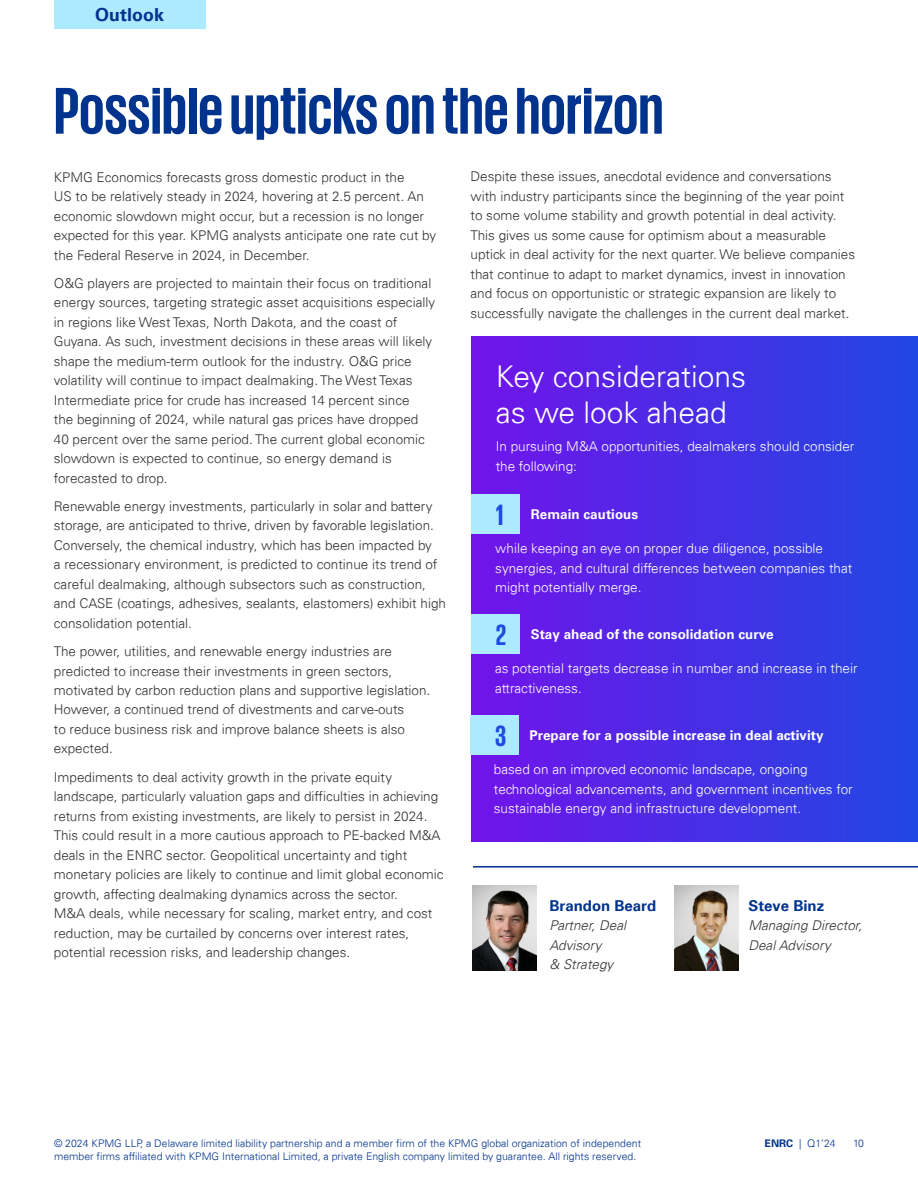
<style>
.page{position:relative;width:918px;height:1188px;background:#fff}
.page>*{position:absolute;margin:0;border:0;box-sizing:border-box;transform-origin:0 0}
.t1{font:700 67.5px "KPMG";color:#00338d}
.t2{font:300 30px/36px "Univers 45";color:#fff}
.t3{font:700 30px "KPMG";color:#1e49e2}
.t4{font:700 18px "Univers";color:#00338d}
.t5{font:700 15px "Univers";color:#00338d}
.t6{font:300 13.5px/19.5px "Univers 45";color:#333}
.t7{font:300 13.5px/19.5px "Univers 45";color:#fff}
.t8{font:700 13.5px "Univers";color:#fff}
.t9{font:italic 300 13.5px/19.5px "Univers 45";color:#333}
.t10{font:300 10.5px "Univers 45";color:#00338d}
.s1{font-family:"Univers";font-weight:700}
</style>
<div class="page">
<div style="left:54px;top:0;width:151px;height:28px;background:#aceaff"></div>
<hr style="left:473px;top:866px;width:445px;height:2px;background:#00338d">
<img style="left:473px;top:886px;width:64px;height:85px">
<img style="left:675px;top:886px;width:63px;height:85px">
<div style="left:471px;top:337px;width:447px;height:504px;background:linear-gradient(to right,#7214ea,#2147e2)"></div>
<div style="left:471px;top:494px;width:48px;height:40px;background:#aceaff"></div>
<div style="left:471px;top:614px;width:48px;height:40px;background:#aceaff"></div>
<div style="left:470px;top:715px;width:49px;height:40px;background:#aceaff"></div>
<h3 class="t4" style="left:95px;top:4px;width:71px">Outlook</h3>
<h1 class="t1" style="left:54px;top:77px;width:611px">Possible upticks on the horizon</h1>
<p class="t6" style="left:54px;top:167px;width:384px">KPMG Economics forecasts gross domestic product in the<br>US to be relatively steady in 2024, hovering at 2.5 percent. An economic slowdown might occur, but a recession is no longer expected for this year. KPMG analysts anticipate one rate cut by the Federal Reserve in 2024, in December.</p>
<p class="t6" style="left:54px;top:273px;width:383px">O&amp;G players are projected to maintain their focus on traditional energy sources, targeting strategic asset acquisitions especially in regions like West Texas, North Dakota, and the coast of Guyana. As such, investment decisions in these areas will likely shape the medium-term outlook for the industry. O&amp;G price volatility will continue to impact dealmaking. The West Texas Intermediate price for crude has increased 14 percent since<br>the beginning of 2024, while natural gas prices have dropped 40 percent over the same period. The current global economic slowdown is expected to continue, so energy demand is forecasted to drop.</p>
<p class="t6" style="left:54px;top:496px;width:394px">Renewable energy investments, particularly in solar and battery storage, are anticipated to thrive, driven by favorable legislation.<br>Conversely, the chemical industry, which has been impacted by<br>a recessionary environment, is predicted to continue its trend of careful dealmaking, although subsectors such as construction, and CASE (coatings, adhesives, sealants, elastomers) exhibit high consolidation potential.</p>
<p class="t6" style="left:54px;top:641px;width:378px">The power, utilities, and renewable energy industries are predicted to increase their investments in green sectors, motivated by carbon reduction plans and supportive legislation.<br>However, a continued trend of divestments and carve-outs<br>to reduce business risk and improve balance sheets is also expected.</p>
<p class="t6" style="left:54px;top:767px;width:391px">Impediments to deal activity growth in the private equity landscape, particularly valuation gaps and difficulties in achieving returns from existing investments, are likely to persist in 2024.<br>This could result in a more cautious approach to PE-backed M&amp;A deals in the ENRC sector. Geopolitical uncertainty and tight monetary policies are likely to continue and limit global economic growth, affecting dealmaking dynamics across the sector.<br>M&amp;A deals, while necessary for scaling, market entry, and cost reduction, may be curtailed by concerns over interest rates, potential recession risks, and leadership changes.</p>
<p class="t6" style="left:471px;top:167px;width:386px">Despite these issues, anecdotal evidence and conversations with industry participants since the beginning of the year point to some volume stability and growth potential in deal activity.<br>This gives us some cause for optimism about a measurable uptick in deal activity for the next quarter. We believe companies that continue to adapt to market dynamics, invest in innovation and focus on opportunistic or strategic expansion are likely to successfully navigate the challenges in the current deal market.</p>
<h2 class="t2" style="left:496px;top:359px;width:252px">Key considerations as we look ahead</h2>
<p class="t7" style="left:496px;top:437px;width:360px">In pursuing M&amp;A opportunities, dealmakers should consider the following:</p>
<h2 class="t3" style="left:496px;top:499px;width:9px">1</h2>
<p class="t8" style="left:531px;top:506px;width:109px">Remain cautious</p>
<p class="t7" style="left:495px;top:539px;width:359px">while keeping an eye on proper due diligence, possible synergies, and cultural differences between companies that might potentially merge.</p>
<h2 class="t3" style="left:496px;top:620px;width:12px">2</h2>
<p class="t8" style="left:531px;top:627px;width:245px">Stay ahead of the consolidation curve</p>
<p class="t7" style="left:495px;top:659px;width:364px">as potential targets decrease in number and increase in their attractiveness.</p>
<h2 class="t3" style="left:495px;top:720px;width:13px">3</h2>
<p class="t8" style="left:530px;top:727px;width:296px">Prepare for a possible increase in deal activity</p>
<p class="t7" style="left:494px;top:760px;width:360px">based on an improved economic landscape, ongoing technological advancements, and government incentives for sustainable energy and infrastructure development.</p>
<p class="t5" style="left:550px;top:897px;width:108px">Brandon Beard</p>
<p class="t9" style="left:550px;top:916px;width:78px">Partner, Deal<br>Advisory<br>&amp; Strategy</p>
<p class="t5" style="left:748px;top:897px;width:77px">Steve Binz</p>
<p class="t9" style="left:748px;top:916px;width:115px">Managing Director,<br>Deal Advisory</p>
<p class="t10" style="left:765px;top:1137px;width:73px"><span class="s1">ENRC</span> | Q1’24</p>
<p class="t10" style="left:54px;top:1137px;width:589px">© 2024 KPMG LLP, a Delaware limited liability partnership and a member firm of the KPMG global organization of independent</p>
<p class="t10" style="left:853px;top:1137px;width:12px">10</p>
<p class="t10" style="left:54px;top:1150px;width:584px">member firms affiliated with KPMG International Limited, a private English company limited by guarantee. All rights reserved.</p>
</div>
